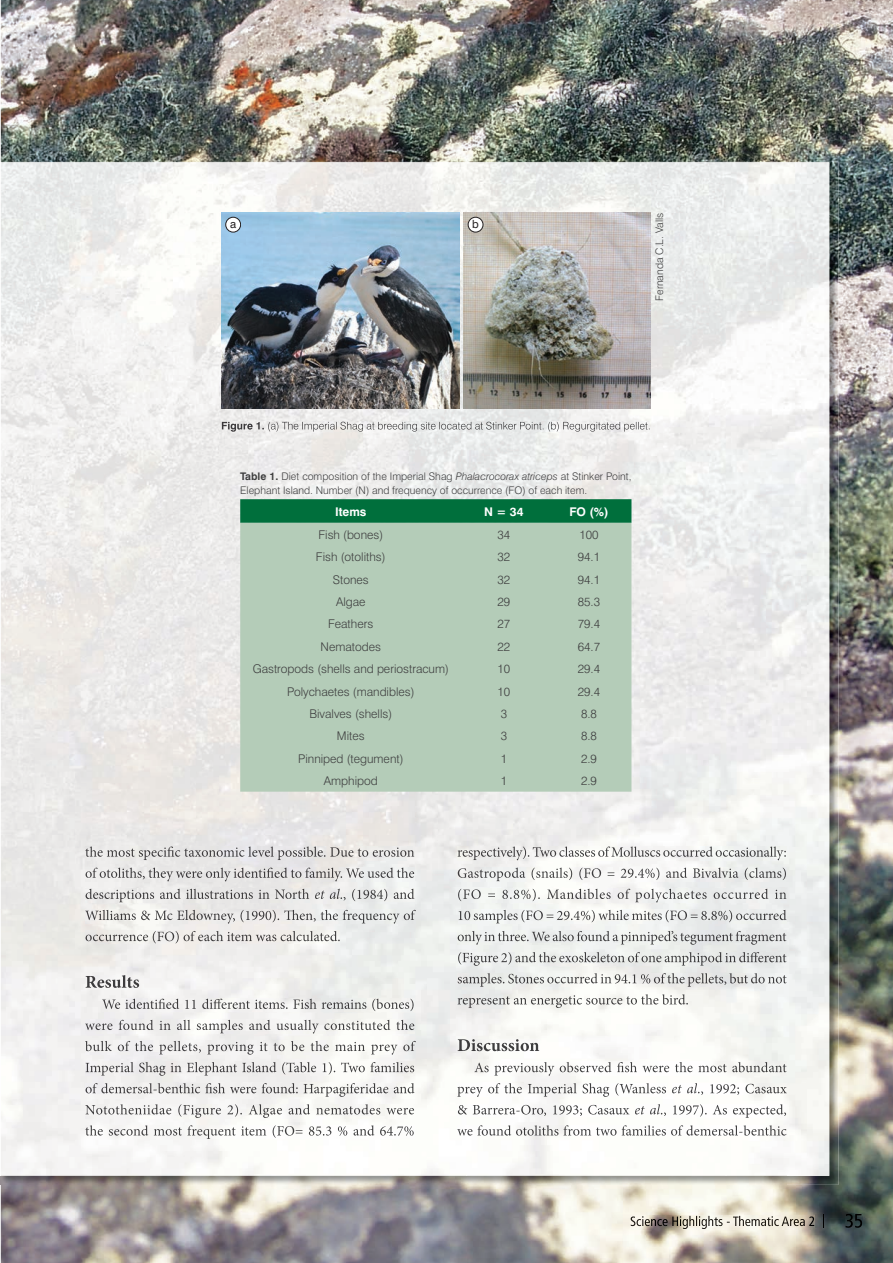
<style>
.page{position:relative;width:893px;height:1263px;background:#fff}
.page>*{position:absolute;margin:0;border:0;box-sizing:border-box;transform-origin:0 0}
.t1{font:300 12px "Swiss 721 BT";color:#3e3e3f}
.t2{font:700 12px "Swiss 721 BT";color:#fff}
.t3{font:11.25px "Swiss 721 BT";color:#231f20}
.t4{font:300 10.5px/13.5px "Swiss 721 BT";color:#3e3e3f}
.s1{font-weight:700}
.s2{font-style:italic}
</style>
<div class="page">
<img style="left:1px;top:0;width:892px;height:1263px">
<img style="left:787px;top:215px;width:51px;height:970px">
<img style="left:1px;top:1176px;width:786px;height:9px">
<img style="left:1px;top:162px;width:828px;height:1014px">
<img style="left:845px;top:1214px;width:17px;height:14px">
<img style="left:631px;top:1216px;width:183px;height:13px">
<img style="left:815px;top:1214px;width:9px;height:14px">
<img style="left:85px;top:846px;width:330px;height:14px">
<img style="left:86px;top:867px;width:329px;height:14px">
<img style="left:86px;top:889px;width:224px;height:13px">
<img style="left:315px;top:889px;width:25px;height:10px">
<svg style="left:340px;top:897px;width:6px;height:3px"></svg>
<img style="left:352px;top:889px;width:63px;height:12px">
<img style="left:85px;top:910px;width:331px;height:13px">
<img style="left:86px;top:931px;width:254px;height:12px">
<img style="left:86px;top:975px;width:53px;height:13px">
<img style="left:102px;top:998px;width:313px;height:13px">
<img style="left:85px;top:1020px;width:330px;height:13px">
<img style="left:85px;top:1041px;width:331px;height:13px">
<img style="left:86px;top:1062px;width:329px;height:14px">
<img style="left:86px;top:1083px;width:329px;height:14px">
<img style="left:85px;top:1104px;width:330px;height:14px">
<img style="left:85px;top:1125px;width:330px;height:14px">
<img style="left:458px;top:846px;width:329px;height:14px">
<img style="left:458px;top:867px;width:329px;height:14px">
<img style="left:458px;top:889px;width:329px;height:13px">
<img style="left:459px;top:910px;width:328px;height:13px">
<img style="left:458px;top:931px;width:329px;height:14px">
<img style="left:458px;top:952px;width:329px;height:14px">
<img style="left:458px;top:973px;width:329px;height:14px">
<img style="left:458px;top:994px;width:230px;height:14px">
<img style="left:458px;top:1039px;width:81px;height:12px">
<img style="left:474px;top:1062px;width:313px;height:14px">
<img style="left:457px;top:1083px;width:209px;height:14px">
<img style="left:672px;top:1083px;width:25px;height:10px">
<img style="left:698px;top:1084px;width:89px;height:11px">
<img style="left:458px;top:1105px;width:171px;height:11px">
<img style="left:635px;top:1104px;width:25px;height:10px">
<img style="left:661px;top:1104px;width:126px;height:14px">
<img style="left:457px;top:1125px;width:330px;height:10px">
<svg style="left:240px;top:499px;width:391px;height:24px;background:#04713f"></svg>
<div style="left:240px;top:523px;width:391px;height:269px;background:#b4ccb8"></div>
<img style="left:222px;top:422px;width:43px;height:10px">
<img style="left:265px;top:422px;width:384px;height:10px">
<img style="left:221px;top:213px;width:238px;height:195px">
<img style="left:463px;top:213px;width:188px;height:195px">
<div style="left:226px;top:217px;width:15px;height:15px;background:#fff;border-radius:50%"></div>
<div style="left:225px;top:217px;width:16px;height:15px;border:1px solid #231f20;border-radius:50%"></div>
<div style="left:468px;top:217px;width:15px;height:15px;background:#fff;border-radius:50%"></div>
<div style="left:468px;top:217px;width:15px;height:15px;border:1px solid #231f20;border-radius:50%"></div>
<p class="t3" style="left:230px;top:217px;width:8px">a</p>
<p class="t3" style="left:472px;top:217px;width:8px">b</p>
<p class="t4" style="left:653px;top:301px;width:90px;rotate:-90deg">Fernanda C.L. Valls</p>
<p class="t4" style="left:240px;top:470px;width:393px"><span class="s1">Table 1.</span> Diet composition of the Imperial Shag <span class="s2">Phalacrocorax atriceps</span> at Stinker Point,<br>Elephant Island. Number (N) and frequency of occurrence (FO) of each item.</p>
<p class="t2" style="left:335px;top:504px;width:33px">Items</p>
<p class="t2" style="left:484px;top:504px;width:41px">N = 34</p>
<p class="t2" style="left:569px;top:504px;width:41px">FO (%)</p>
<p class="t1" style="left:318px;top:527px;width:66px">Fish (bones)</p>
<p class="t1" style="left:497px;top:527px;width:14px">34</p>
<p class="t1" style="left:579px;top:527px;width:21px">100</p>
<p class="t1" style="left:316px;top:550px;width:71px">Fish (otoliths)</p>
<p class="t1" style="left:497px;top:550px;width:14px">32</p>
<p class="t1" style="left:578px;top:550px;width:24px">94.1</p>
<p class="t1" style="left:333px;top:572px;width:37px">Stones</p>
<p class="t1" style="left:497px;top:572px;width:14px">32</p>
<p class="t1" style="left:578px;top:572px;width:24px">94.1</p>
<p class="t1" style="left:336px;top:594px;width:31px">Algae</p>
<p class="t1" style="left:497px;top:594px;width:14px">29</p>
<p class="t1" style="left:578px;top:594px;width:24px">85.3</p>
<p class="t1" style="left:328px;top:617px;width:47px">Feathers</p>
<p class="t1" style="left:497px;top:617px;width:14px">27</p>
<p class="t1" style="left:578px;top:617px;width:24px">79.4</p>
<p class="t1" style="left:321px;top:639px;width:62px">Nematodes</p>
<p class="t1" style="left:497px;top:639px;width:14px">22</p>
<p class="t1" style="left:578px;top:639px;width:24px">64.7</p>
<p class="t1" style="left:253px;top:662px;width:198px">Gastropods (shells and periostracum)</p>
<p class="t1" style="left:497px;top:662px;width:14px">10</p>
<p class="t1" style="left:578px;top:662px;width:24px">29.4</p>
<p class="t1" style="left:287px;top:684px;width:129px">Polychaetes (mandibles)</p>
<p class="t1" style="left:497px;top:684px;width:14px">10</p>
<p class="t1" style="left:578px;top:684px;width:24px">29.4</p>
<p class="t1" style="left:309px;top:706px;width:84px">Bivalves (shells)</p>
<p class="t1" style="left:501px;top:706px;width:8px">3</p>
<p class="t1" style="left:581px;top:706px;width:17px">8.8</p>
<p class="t1" style="left:337px;top:729px;width:29px">Mites</p>
<p class="t1" style="left:501px;top:729px;width:8px">3</p>
<p class="t1" style="left:581px;top:729px;width:17px">8.8</p>
<p class="t1" style="left:298px;top:751px;width:107px">Pinniped (tegument)</p>
<p class="t1" style="left:501px;top:751px;width:8px">1</p>
<p class="t1" style="left:581px;top:751px;width:17px">2.9</p>
<p class="t1" style="left:324px;top:774px;width:55px">Amphipod</p>
<p class="t1" style="left:501px;top:774px;width:8px">1</p>
<p class="t1" style="left:581px;top:774px;width:17px">2.9</p>
</div>
